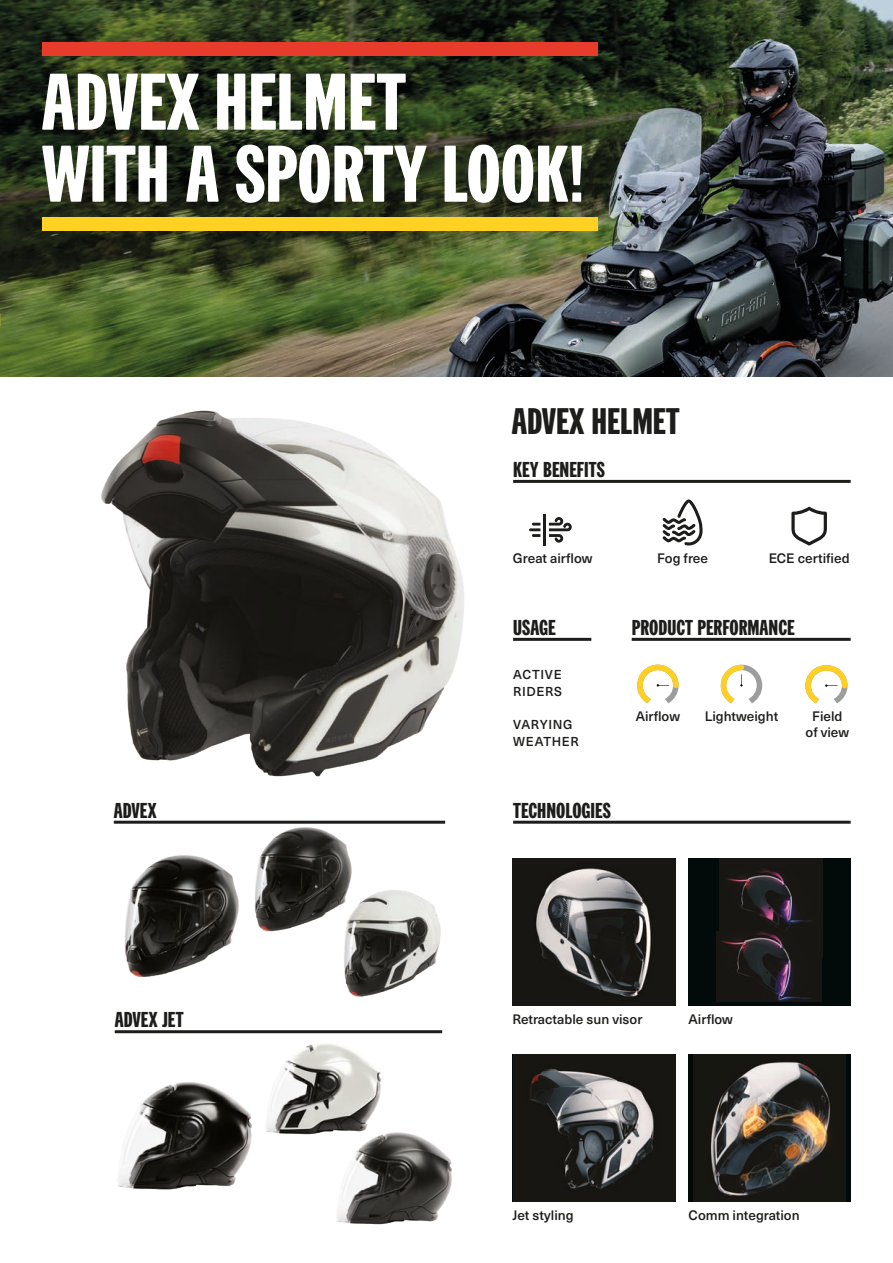
<style>
.page{position:relative;width:893px;height:1263px;background:#fff}
.page>*{position:absolute;margin:0;border:0;box-sizing:border-box;transform-origin:0 0}
.t1{font:700 78px/72px "Can Am Gothic";color:#fff}
.TECH-PROD01-SUB_TITLE{font:700 36px "Can Am Gothic";color:#1d1d1b}
.TECH-PROD01-CATEGORY{font:700 21px "Can Am Gothic";color:#1d1d1b}
.t2{font:500 13.5px "Neue Haas Unica W1 G";color:#1d1d1b}
.t3{font:500 12.75px "Neue Haas Unica W1 G";letter-spacing:.055em;color:#1d1d1b}
</style>
<div class="page">
<img style="left:0;top:0;width:893px;height:376px">
<hr style="left:513px;top:480px;width:338px;height:3px;background:#1d1d1b">
<svg style="left:549px;top:517px;width:23px;height:26px"></svg>
<hr style="left:543px;top:514px;width:3px;height:31px;background:#1d1d1b">
<svg style="left:529px;top:523px;width:11px;height:14px"></svg>
<svg style="left:663px;top:499px;width:39px;height:46px"></svg>
<svg style="left:791px;top:507px;width:36px;height:38px"></svg>
<hr style="left:513px;top:638px;width:78px;height:3px;background:#1d1d1b">
<img style="left:58px;top:371px;width:449px;height:406px">
<img style="left:125px;top:855px;width:114px;height:122px">
<img style="left:259px;top:1033px;width:122px;height:102px">
<img style="left:255px;top:827px;width:97px;height:105px">
<img style="left:330px;top:1123px;width:122px;height:102px">
<img style="left:333px;top:888px;width:108px;height:109px">
<svg style="left:721px;top:665px;width:41px;height:38px"></svg>
<svg style="left:637px;top:665px;width:42px;height:38px"></svg>
<hr style="left:632px;top:638px;width:219px;height:3px;background:#1d1d1b">
<svg style="left:805px;top:665px;width:42px;height:38px"></svg>
<hr style="left:513px;top:821px;width:338px;height:3px;background:#1d1d1b">
<img style="left:512px;top:859px;width:163px;height:147px">
<img style="left:513px;top:1055px;width:162px;height:147px">
<div style="left:689px;top:1055px;width:162px;height:147px;background:#020a0a"></div>
<img style="left:693px;top:1055px;width:153px;height:147px">
<div style="left:689px;top:859px;width:162px;height:147px;background:#020a0a"></div>
<img style="left:719px;top:859px;width:103px;height:72px">
<img style="left:717px;top:931px;width:105px;height:71px">
<img style="left:118px;top:1082px;width:134px;height:108px">
<hr style="left:114px;top:821px;width:331px;height:3px;background:#1d1d1b">
<hr style="left:115px;top:1030px;width:327px;height:3px;background:#1d1d1b">
<img style="left:58px;top:413px;width:72px;height:411px">
<div style="left:42px;top:43px;width:555px;height:13px;background:#e73c2c"></div>
<div style="left:42px;top:217px;width:555px;height:14px;background:#ffd122"></div>
<p class="t1" style="left:42px;top:63px;width:545px">ADVEX HELMET<br>WITH A SPORTY LOOK!</p>
<p class="TECH-PROD01-SUB_TITLE" style="left:512px;top:397px;width:169px">ADVEX HELMET</p>
<p class="TECH-PROD01-CATEGORY" style="left:513px;top:455px;width:93px">KEY BENEFITS</p>
<p class="t2" style="left:513px;top:548px;width:81px">Great airflow</p>
<p class="t2" style="left:657px;top:548px;width:53px">Fog free</p>
<p class="t2" style="left:769px;top:548px;width:83px">ECE certified</p>
<p class="TECH-PROD01-CATEGORY" style="left:114px;top:796px;width:44px">ADVEX</p>
<p class="TECH-PROD01-CATEGORY" style="left:115px;top:1006px;width:70px">ADVEX JET</p>
<p class="TECH-PROD01-CATEGORY" style="left:513px;top:613px;width:44px">USAGE</p>
<p class="t3" style="left:513px;top:665px;width:50px">ACTIVE</p>
<p class="t3" style="left:513px;top:682px;width:50px">RIDERS</p>
<p class="t3" style="left:513px;top:715px;width:61px">VARYING</p>
<p class="t3" style="left:513px;top:732px;width:67px">WEATHER</p>
<p class="TECH-PROD01-CATEGORY" style="left:632px;top:613px;width:164px">PRODUCT PERFORMANCE</p>
<p class="t2" style="left:636px;top:706px;width:46px">Airflow</p>
<p class="t2" style="left:705px;top:706px;width:75px">Lightweight</p>
<p class="t2" style="left:812px;top:706px;width:32px">Field</p>
<p class="t2" style="left:806px;top:722px;width:45px">of view</p>
<p class="TECH-PROD01-CATEGORY" style="left:513px;top:796px;width:99px">TECHNOLOGIES</p>
<p class="t2" style="left:512px;top:1009px;width:132px">Retractable sun visor</p>
<p class="t2" style="left:689px;top:1009px;width:46px">Airflow</p>
<p class="t2" style="left:512px;top:1205px;width:63px">Jet styling</p>
<p class="t2" style="left:689px;top:1205px;width:113px">Comm integration</p>
</div>
